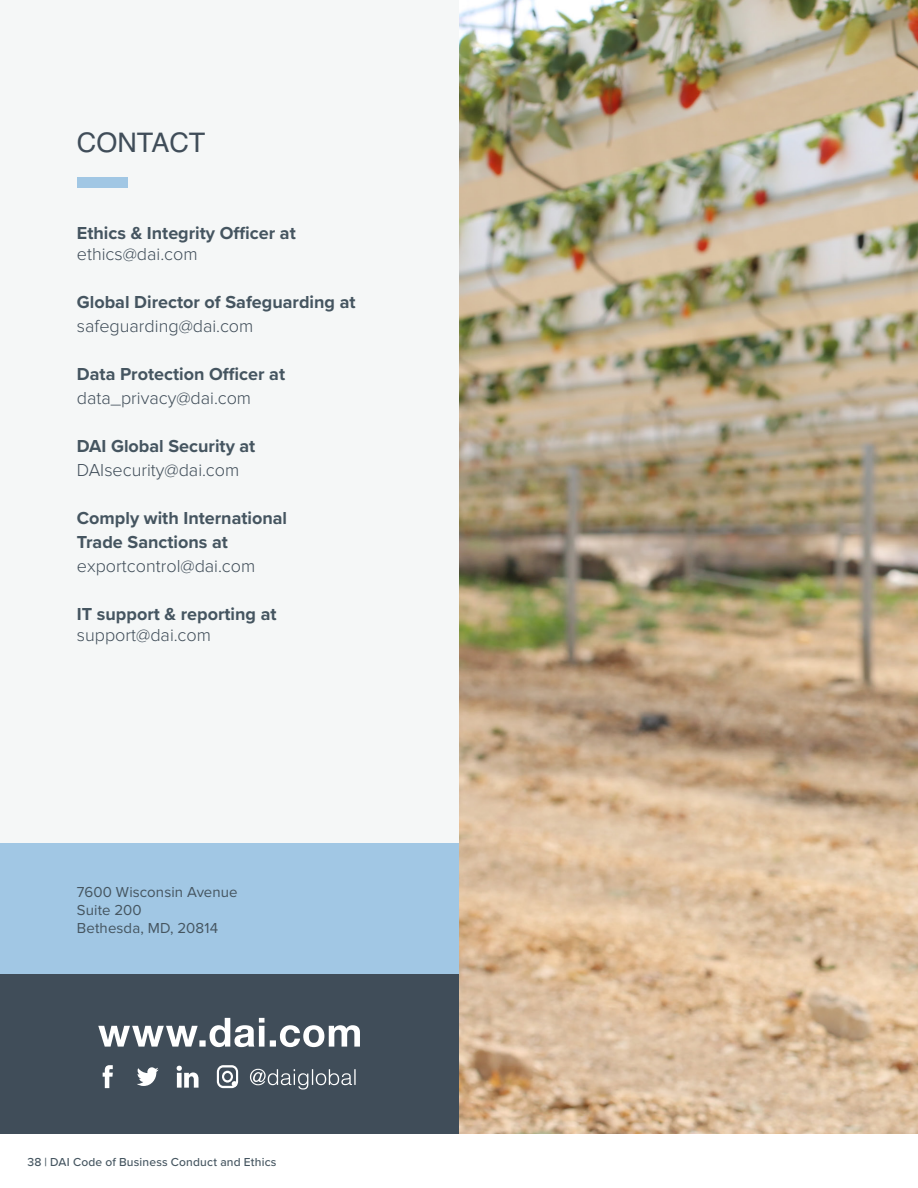
<style>
.page{position:relative;width:918px;height:1188px;background:#fff}
.page>*{position:absolute;margin:0;border:0;box-sizing:border-box;transform-origin:0 0}
.t1{font:27px "Helvetica";color:#404d59}
.t2{font:700 18px/24px "Proxima Nova";color:#455560}
.t3{font:300 18px/24px "Proxima Nova";color:#404d59}
.t4{font:15px/18px "Proxima Nova";letter-spacing:.005em;color:#455560}
.t5{font:500 12px "Proxima Nova";letter-spacing:.015em;color:#455560}
.s1{font-weight:300;color:#404d59}
.s2{font-weight:700;color:#455560}
</style>
<div class="page">
<img style="left:459px;top:0;width:459px;height:1133px">
<div style="left:0;top:0;width:459px;height:1134px;background:#f5f7f7"></div>
<div style="left:0;top:974px;width:459px;height:159px;background:#404d59"></div>
<svg style="left:98px;top:1018px;width:262px;height:29px"></svg>
<svg style="left:250px;top:1069px;width:106px;height:21px"></svg>
<svg style="left:103px;top:1065px;width:10px;height:23px"></svg>
<svg style="left:137px;top:1067px;width:22px;height:19px"></svg>
<svg style="left:177px;top:1066px;width:22px;height:22px"></svg>
<svg style="left:217px;top:1065px;width:21px;height:23px"></svg>
<div style="left:0;top:844px;width:459px;height:130px;background:#a1c7e4"></div>
<div style="left:77px;top:178px;width:51px;height:10px;background:#a1c7e4"></div>
<p class="t1" style="left:77px;top:122px;width:130px">CONTACT</p>
<p class="t2" style="left:77px;top:221px;width:220px">Ethics &amp; Integrity Officer at</p>
<p class="t3" style="left:77px;top:243px;width:122px">ethics@dai.com</p>
<p class="t2" style="left:77px;top:290px;width:280px">Global Director of Safeguarding at <span class="s1">safeguarding@dai.com</span></p>
<p class="t2" style="left:77px;top:362px;width:210px">Data Protection Officer at</p>
<p class="t3" style="left:77px;top:387px;width:176px">data_privacy@dai.com</p>
<p class="t2" style="left:77px;top:434px;width:180px">DAI Global Security at</p>
<p class="t3" style="left:77px;top:459px;width:164px">DAIsecurity@dai.com</p>
<p class="t2" style="left:77px;top:506px;width:212px">Comply with International</p>
<p class="t3" style="left:77px;top:531px;width:180px"><span class="s2">Trade Sanctions at </span>exportcontrol@dai.com</p>
<p class="t2" style="left:77px;top:602px;width:201px">IT support &amp; reporting at</p>
<p class="t3" style="left:77px;top:624px;width:136px">support@dai.com</p>
<p class="t4" style="left:77px;top:882px;width:162px">7600 Wisconsin Avenue</p>
<p class="t4" style="left:77px;top:900px;width:143px">Suite 200<br>Bethesda, MD, 20814</p>
<p class="t5" style="left:27px;top:1153px;width:251px">38 | DAI Code of Business Conduct and Ethics</p>
</div>
